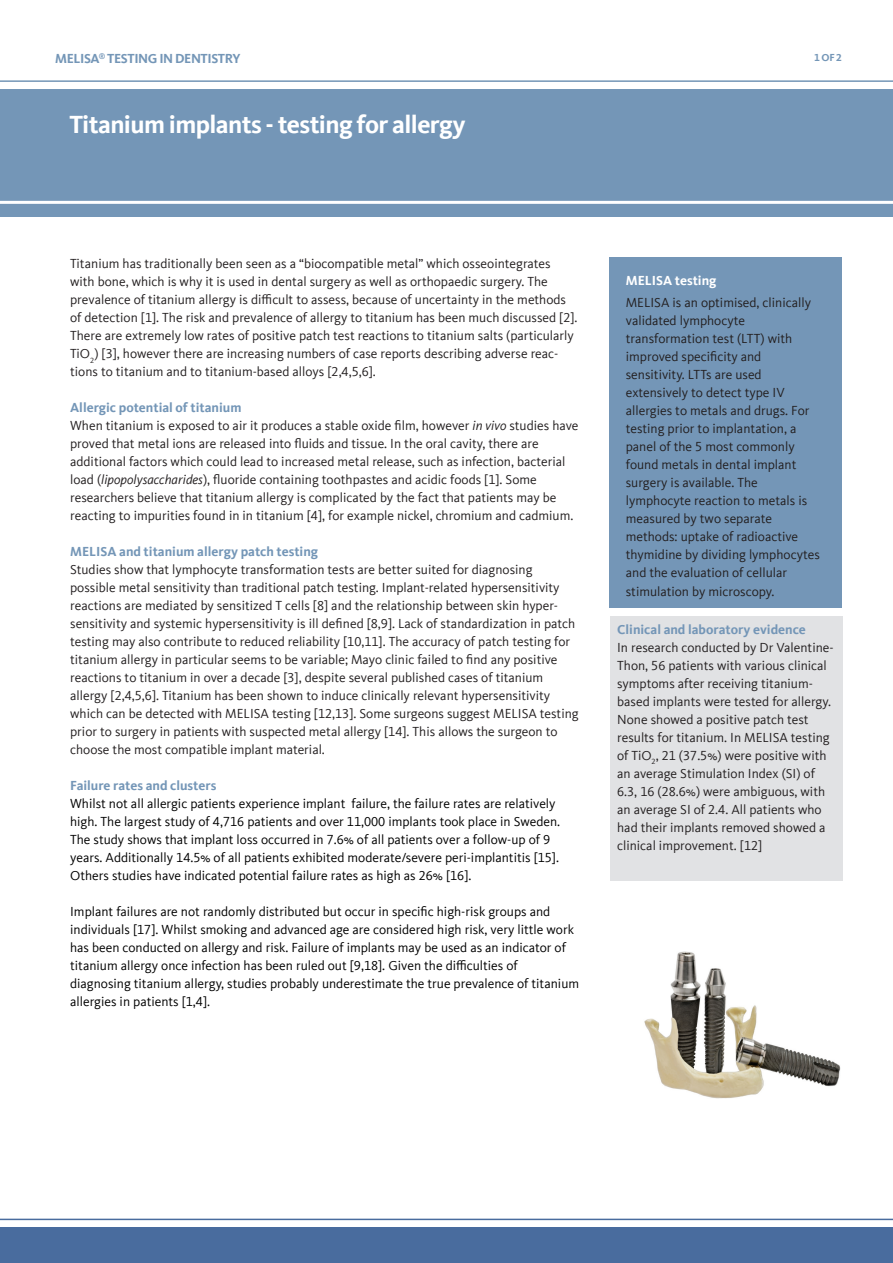
<style>
.page{position:relative;width:893px;height:1263px;background:#fff}
.page>*{position:absolute;margin:0;border:0;box-sizing:border-box;transform-origin:0 0}
.t1{font:700 25.5px "Kievit Offc";letter-spacing:-.025em;color:#fff}
.t2{font:13.5px/18px "Kievit Offc";color:#231f20}
.t3{font:13.5px/18px "Kievit Offc";color:#000}
.t4{font:700 13.5px "Kievit Offc";color:#7496b7}
.t5{font:700 13.5px "Kievit Offc";letter-spacing:-.03em;color:#7496b7}
.t6{font:700 13.5px "Kievit Offc";color:#fff}
.t7{font:700 10.5px "Kievit Offc";color:#7496b7}
.s1{font-weight:700;color:#7496b7}
.s2{font-style:italic}
</style>
<div class="page">
<div style="left:0;top:1228px;width:893px;height:35px;background:#496c9e"></div>
<hr style="left:0;top:1219px;width:893px;height:1px;background:#496c9e">
<div style="left:0;top:90px;width:893px;height:127px;background:#7496b7"></div>
<hr style="left:0;top:201px;width:893px;height:3px;background:#fff">
<hr style="left:0;top:80px;width:893px;height:2px;background:#7496b7">
<div style="left:609px;top:258px;width:233px;height:350px;background:#7496b7"></div>
<div style="left:610px;top:616px;width:233px;height:265px;background:#e1e2e4"></div>
<img style="left:644px;top:951px;width:197px;height:148px">
<p class="t5" style="left:55px;top:51px;width:187px">MELISA<sup>®</sup> TESTING IN DENTISTRY</p>
<p class="t7" style="left:814px;top:51px;width:29px">1 OF 2</p>
<h1 class="t1" style="left:69px;top:110px;width:398px">Titanium implants - testing for allergy</h1>
<p class="t2" style="left:70px;top:255px;width:509px">Titanium has traditionally been seen as a “biocompatible metal” which osseointegrates with bone, which is why it is used in dental surgery as well as orthopaedic surgery. The prevalence of titanium allergy is diffi cult to assess, because of uncertainty in the methods of detection [1]. The risk and prevalence of allergy to titanium has been much discussed [2].<br>There are extremely low rates of positive patch test reactions to titanium salts (particularly TiO<sub>2</sub>) [3], however there are increasing numbers of case reports describing adverse reac&shy;tions to titanium and to titanium-based alloys [2,4,5,6].</p>
<p class="t2" style="left:70px;top:399px;width:510px"><span class="s1">Allergic potential of titanium<br></span>When titanium is exposed to air it produces a stable oxide film, however <span class="s2">in vivo</span> studies have proved that metal ions are released into fluids and tissue. In the oral cavity, there are additional factors which could lead to increased metal release, such as infection, bacterial load (<span class="s2">lipopolysaccharides</span>), fluoride containing toothpastes and acidic foods [1]. Some researchers believe that titanium allergy is complicated by the fact that patients may be reacting to impurities found in in titanium [4], for example nickel, chromium and cadmium.</p>
<p class="t4" style="left:70px;top:544px;width:249px">MELISA and titanium allergy patch testing</p>
<p class="t2" style="left:70px;top:561px;width:510px">Studies show that lymphocyte transformation tests are better suited for diagnosing possible metal sensitivity than traditional patch testing. Implant-related hypersensitivity reactions are mediated by sensitized T cells [8] and the relationship between skin hyper&shy;sensitivity and systemic hypersensitivity is ill defined [8,9]. Lack of standardization in patch testing may also contribute to reduced reliability [10,11]. The accuracy of patch testing for titanium allergy in particular seems to be variable; Mayo clinic failed to find any positive reactions to titanium in over a decade [3], despite several published cases of titanium allergy [2,4,5,6]. Titanium has been shown to induce clinically relevant hypersensitivity which can be detected with MELISA testing [12,13]. Some surgeons suggest MELISA testing prior to surgery in patients with suspected metal allergy [14]. This allows the surgeon to choose the most compatible implant material.</p>
<p class="t4" style="left:70px;top:778px;width:148px">Failure rates and clusters</p>
<p class="t3" style="left:70px;top:795px;width:492px">Whilst not all allergic patients experience implant failure, the failure rates are relatively high. The largest study of 4,716 patients and over 11,000 implants took place in Sweden.<br>The study shows that implant loss occurred in 7.6% of all patients over a follow-up of 9 years. Additionally 14.5% of all patients exhibited moderate/severe peri-implantitis [15].<br>Others studies have indicated potential failure rates as high as 26% [16].</p>
<p class="t3" style="left:70px;top:903px;width:510px">Implant failures are not randomly distributed but occur in specific high-risk groups and individuals [17]. Whilst smoking and advanced age are considered high risk, very little work has been conducted on allergy and risk. Failure of implants may be used as an indicator of titanium allergy once infection has been ruled out [9,18]. Given the diffi culties of diagnosing titanium allergy, studies probably underestimate the true prevalence of titanium allergies in patients [1,4].</p>
<p class="t6" style="left:626px;top:272px;width:92px">MELISA testing</p>
<p class="t2" style="left:626px;top:293px;width:196px">MELISA is an optimised, clinically validated lymphocyte transformation test (LTT) with improved specificity and sensitivity. LTTs are used extensively to detect type IV allergies to metals and drugs. For testing prior to implantation, a panel of the 5 most commonly found metals in dental implant surgery is available. The lymphocyte reaction to metals is measured by two separate methods: uptake of radioactive thymidine by dividing lymphocytes and the evaluation of cellular</p>
<p class="t2" style="left:626px;top:583px;width:150px">stimulation by microscopy.</p>
<p class="t4" style="left:617px;top:621px;width:190px">Clinical and laboratory evidence</p>
<p class="t2" style="left:617px;top:638px;width:218px">In research conducted by Dr Valentine-Thon, 56 patients with various clinical symptoms after receiving titanium&shy;based implants were tested for allergy.<br>None showed a positive patch test results for titanium. In MELISA testing of TiO<sub>2</sub>, 21 (37.5%) were positive with an average Stimulation Index (SI) of 6.3, 16 (28.6%) were ambiguous, with an average SI of 2.4. All patients who had their implants removed showed a clinical improvement. [12]</p>
</div>
